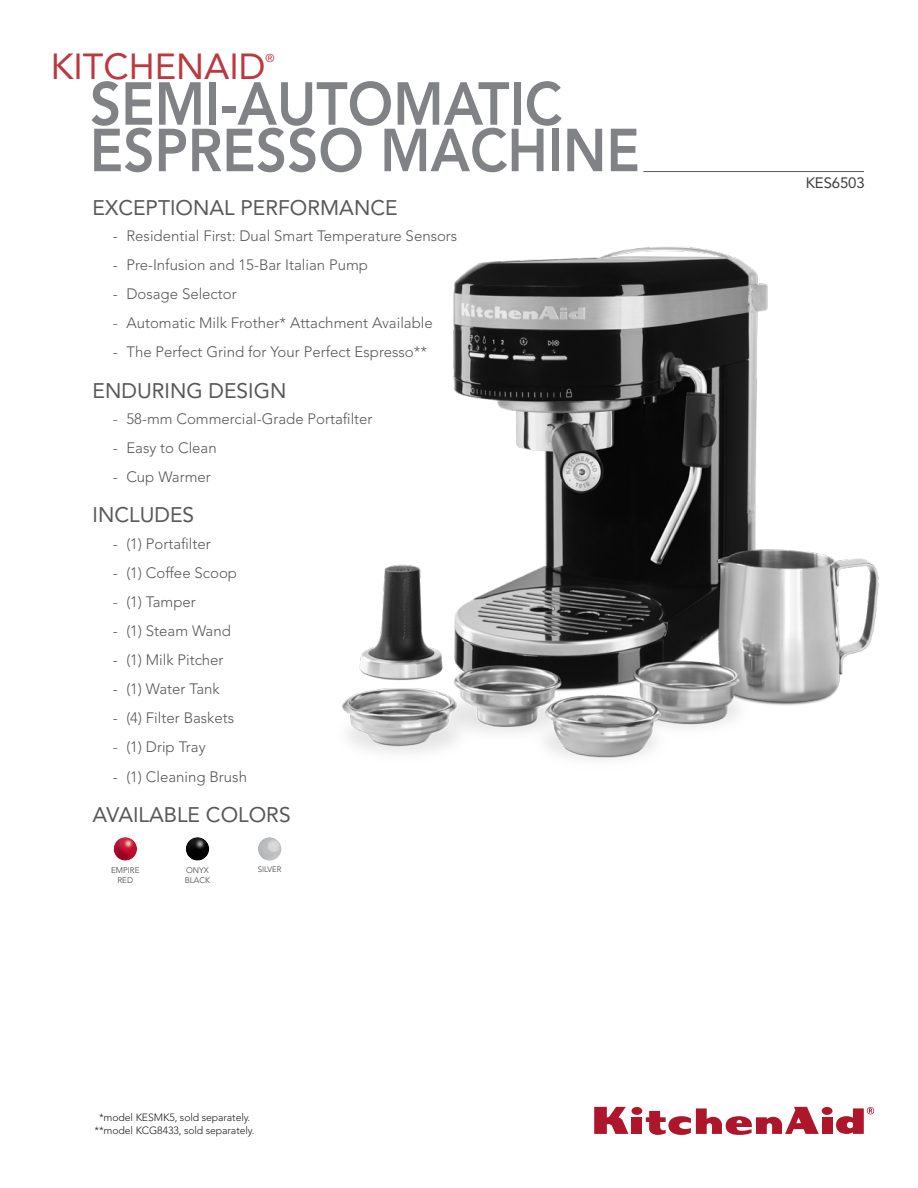
<style>
.page{position:relative;width:918px;height:1188px;background:#fff}
.page>*{position:absolute;margin:0;border:0;box-sizing:border-box;transform-origin:0 0}
.t1{font:800 60px/46.5px "Avenir LT Std";color:#808285;scale:.91 1}
.t2{font:36px "Avenir LT Std";color:#bb383e}
.Header2{font:21px "Avenir LT Std";color:#57585a}
.Bullets{font:300 15px "Avenir LT Std";color:#57585a}
.t3{font:15px "Avenir LT Std";letter-spacing:-.01em;color:#3e3e3f}
.t4{font:11.4px "Avenir LT Std";color:#bb383e}
.Disclaimer{font:300 10.5px "Avenir LT Std";letter-spacing:-.01em;color:#231f20}
.Color_Tag{font:300 8.1px/10.2px "Avenir LT Std";color:#3e3e3f}
.Color_Tag-2{font:300 7.8px "Avenir LT Std";color:#3e3e3f}
.s1{color:#fff}
</style>
<div class="page">
<hr style="left:643px;top:171px;width:221px;height:1px;background:#57585a">
<div style="left:631px;top:1117px;width:11px;height:17px;background:#ae172b"></div>
<div style="left:631px;top:1107px;width:11px;height:8px;background:#ae172b;border-radius:50%"></div>
<div style="left:822px;top:1117px;width:11px;height:17px;background:#ae172b"></div>
<div style="left:822px;top:1107px;width:11px;height:8px;background:#ae172b;border-radius:50%"></div>
<svg style="left:594px;top:1107px;width:34px;height:27px"></svg>
<svg style="left:646px;top:1107px;width:173px;height:28px"></svg>
<svg style="left:836px;top:1107px;width:38px;height:27px"></svg>
<div style="left:183px;top:836px;width:27px;height:18px;background:#fff;opacity:.1"></div>
<div style="left:183px;top:839px;width:27px;height:22px;background:#231f20;opacity:.25"></div>
<div style="left:111px;top:836px;width:27px;height:18px;background:#fff;opacity:.1"></div>
<div style="left:111px;top:839px;width:27px;height:22px;background:#231f20;opacity:.25"></div>
<div style="left:255px;top:836px;width:27px;height:18px;background:#fff;opacity:.1"></div>
<div style="left:255px;top:839px;width:27px;height:22px;background:#231f20;opacity:.25"></div>
<img style="left:342px;top:247px;width:537px;height:513px">
<h2 class="t2" style="left:51px;top:46px;width:216px">KITCHENAID</h2>
<p class="t4" style="left:266px;top:52px;width:11px">®</p>
<h1 class="t1" style="left:90px;top:81px;width:606px">SEMI-AUTOMATIC<br>ESPRESSO MACHINE</h1>
<p class="Header2" style="left:93px;top:195px;width:307px">EXCEPTIONAL PERFORMANCE</p>
<p class="Bullets" style="left:113px;top:227px;width:346px">- Residential First: Dual Smart Temperature Sensors</p>
<p class="Bullets" style="left:113px;top:256px;width:257px">- Pre-Infusion and 15-Bar Italian Pump</p>
<p class="Bullets" style="left:113px;top:285px;width:125px">- Dosage Selector</p>
<p class="Bullets" style="left:113px;top:314px;width:321px">- Automatic Milk Frother* Attachment Available</p>
<p class="Bullets" style="left:113px;top:343px;width:316px">- The Perfect Grind for Your Perfect Espresso**</p>
<p class="Header2" style="left:93px;top:378px;width:195px">ENDURING DESIGN</p>
<p class="Bullets" style="left:113px;top:410px;width:261px">- 58-mm Commercial-Grade Portafilter</p>
<p class="Bullets" style="left:113px;top:439px;width:105px">- Easy to Clean</p>
<p class="Bullets" style="left:113px;top:468px;width:99px">- Cup Warmer</p>
<p class="Header2" style="left:93px;top:503px;width:103px">INCLUDES</p>
<p class="Bullets" style="left:113px;top:535px;width:100px">- (1) Portafilter</p>
<p class="Bullets" style="left:113px;top:564px;width:126px">- (1) Coffee Scoop</p>
<p class="Bullets" style="left:113px;top:593px;width:85px">- (1) Tamper</p>
<p class="Bullets" style="left:113px;top:622px;width:120px">- (1) Steam Wand</p>
<p class="Bullets" style="left:113px;top:651px;width:112px">- (1) Milk Pitcher</p>
<p class="Bullets" style="left:113px;top:680px;width:108px">- (1) Water Tank</p>
<p class="Bullets" style="left:113px;top:709px;width:123px">- (4) Filter Baskets</p>
<p class="Bullets" style="left:113px;top:739px;width:94px">- (1) Drip Tray</p>
<p class="Bullets" style="left:113px;top:768px;width:136px">- (1) Cleaning Brush</p>
<p class="Header2" style="left:93px;top:802px;width:200px">AVAILABLE COLORS</p>
<p class="Color_Tag" style="left:111px;top:865px;width:30px;text-align:center">EMPIRE<br>RED</p>
<p class="Color_Tag-2" style="left:258px;top:865px;width:25px">SILVER</p>
<p class="Color_Tag" style="left:185px;top:865px;width:27px">ONYX<br>BLACK</p>
<p class="Disclaimer" style="left:94px;top:1111px;width:157px"><span class="s1">*</span>*model KESMK5, sold separately.</p>
<p class="Disclaimer" style="left:94px;top:1124px;width:161px">**model KCG8433, sold separately.</p>
<p class="t3" style="left:806px;top:174px;width:61px">KES6503</p>
</div>
